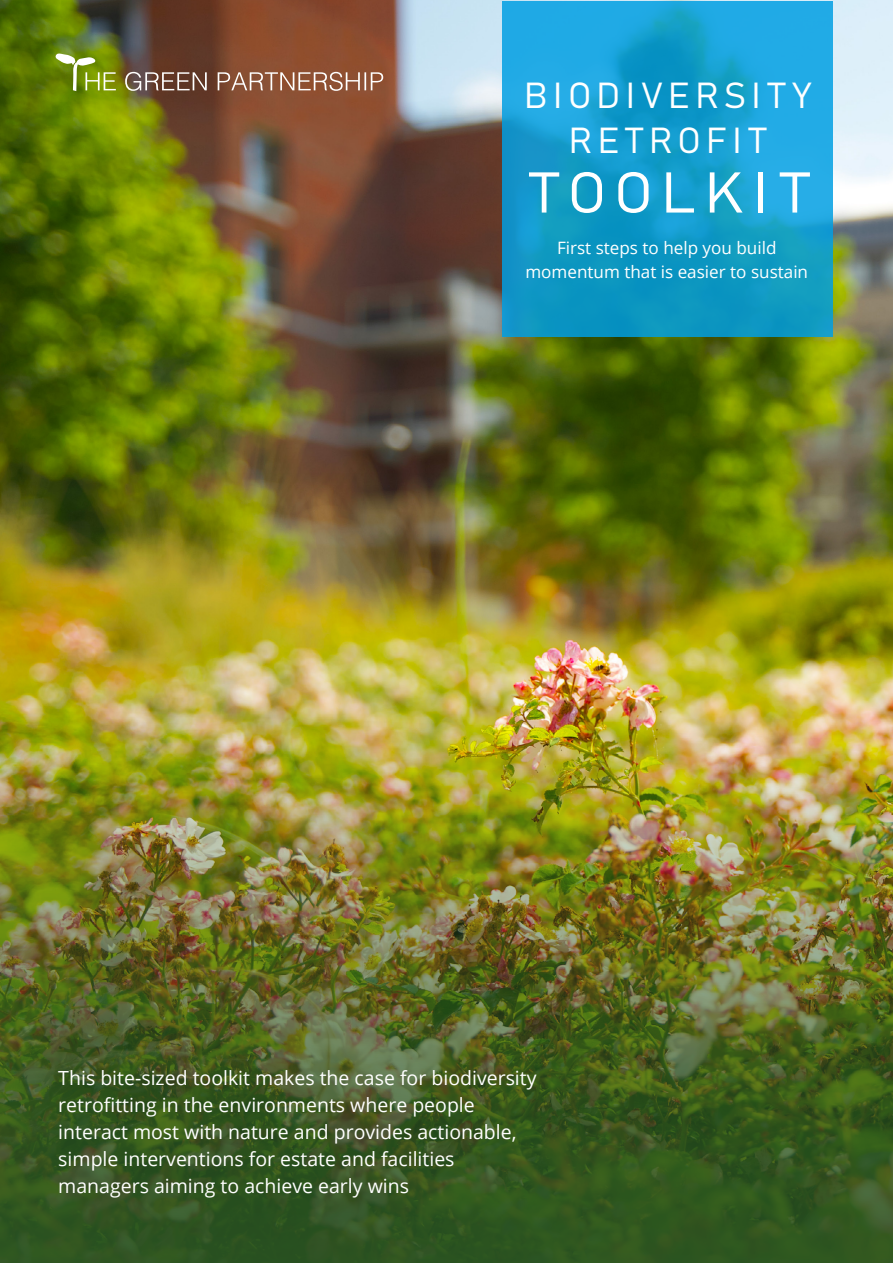
<style>
.page{position:relative;width:893px;height:1263px;background:#fff}
.page>*{position:absolute;margin:0;border:0;box-sizing:border-box;transform-origin:0 0}
.t1{font:56.55px "Grandview";letter-spacing:.15em;color:#fff;scale:1.05 1}
.t2{font:35.7px/44.4px "Grandview";letter-spacing:.15em;color:#fff;text-align:center}
.t3{font:19.5px/27px "Open Sans";color:#fff}
.t4{font:17.1px/23.7px "Open Sans";color:#fff;text-align:center}
</style>
<div class="page">
<img style="left:0;top:0;width:893px;height:473px">
<svg style="left:503px;top:1px;width:330px;height:336px;background:#159ed0"></svg>
<svg style="left:55px;top:53px;width:328px;height:38px;background:#8b6b44"></svg>
<img style="left:0;top:473px;width:893px;height:790px">
<h2 class="t2" style="left:524px;top:71px;width:289px">BIODIVERSITY<br>RETROFIT</h2>
<h1 class="t1" style="left:530px;top:150px;width:268px">TOOLKIT</h1>
<p class="t4" style="left:525px;top:236px;width:284px">First steps to help you build momentum that is easier to sustain</p>
<p class="t3" style="left:58px;top:1064px;width:480px">This bite-sized toolkit makes the case for biodiversity retrofitting in the environments where people interact most with nature and provides actionable, simple interventions for estate and facilities managers aiming to achieve early wins</p>
</div>
